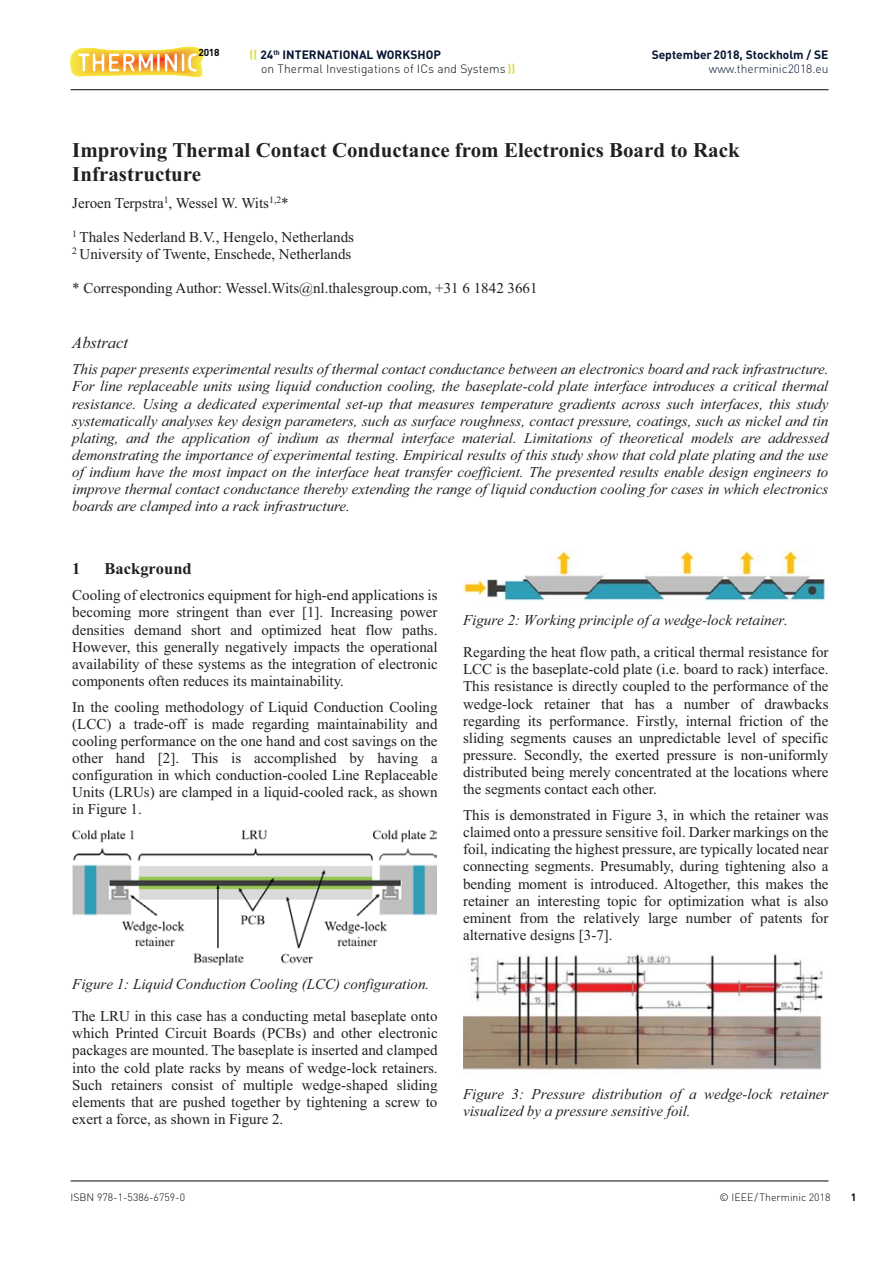
<style>
.page{position:relative;width:893px;height:1263px;background:#fff}
.page>*{position:absolute;margin:0;border:0;box-sizing:border-box;transform-origin:0 0}
.t1{font:700 21px/24.2px "Times New Roman";color:#231f20}
.t2{font:700 16.5px "Times New Roman";color:#231f20}
.t3{font:italic 16.5px "Times New Roman";color:#231f20}
.t4{font:15px/17.1px "Times New Roman";color:#231f20;text-align:justify}
.t5{font:italic 15px/17.1px "Times New Roman";color:#231f20;text-align:justify}
.t6{font:300 12px/14.4px "FFDIN";letter-spacing:.01em;color:#040809}
.t7{font:700 12px "FFDIN";color:#071531}
.t8{font:300 12px "FFDIN";color:#071531}
.t9{font:300 10.5px "FFDIN";color:#040809}
.t10{font:700 10.5px "FFDIN";color:#040809}
.t11{font:700 10.05px "FFDIN";color:#010202}
.s1{font-weight:700;color:#d9e03d}
.s2{font-weight:700;color:#071531}
</style>
<div class="page">
<hr style="left:71px;top:1181px;width:757px;height:1px;background:#040809">
<svg style="left:70px;top:46px;width:135px;height:31px"></svg>
<hr style="left:71px;top:89px;width:757px;height:1px;background:#040809">
<img style="left:72px;top:829px;width:365px;height:137px">
<img style="left:464px;top:550px;width:362px;height:51px">
<img style="left:464px;top:954px;width:359px;height:116px">
<p class="t11" style="left:198px;top:48px;width:23px">2018</p>
<p class="t6" style="left:261px;top:49px;width:256px;text-indent:-12px"><span class="s1">((</span> <span class="s2">24</span><sup>th</sup> <span class="s2">INTERNATIONAL WORKSHOP<br></span>on Thermal Investigations of ICs and Systems <span class="s1">))</span></p>
<p class="t7" style="left:652px;top:50px;width:178px">September 2018, Stockholm / SE</p>
<p class="t8" style="left:709px;top:64px;width:121px">www.therminic2018.eu</p>
<h1 class="t1" style="left:72px;top:140px;width:669px">Improving Thermal Contact Conductance from Electronics Board to Rack<br>Infrastructure</h1>
<p class="t4" style="left:72px;top:196px;width:218px">Jeroen Terpstra<sup>1</sup>, Wessel W. Wits<sup>1,2</sup>*</p>
<p class="t4" style="left:72px;top:230px;width:283px"><sup>1</sup> Thales Nederland B.V., Hengelo, Netherlands<br><sup>2</sup> University of Twente, Enschede, Netherlands</p>
<p class="t4" style="left:72px;top:281px;width:467px">* Corresponding Author: Wessel.Wits@nl.thalesgroup.com, +31 6 1842 3661</p>
<p class="t3" style="left:72px;top:337px;width:57px">Abstract</p>
<p class="t5" style="left:72px;top:362px;width:758px">This paper presents experimental results of thermal contact conductance between an electronics board and rack infrastructure.<br>For line replaceable units using liquid conduction cooling, the baseplate-cold plate interface introduces a critical thermal resistance. Using a dedicated experimental set-up that measures temperature gradients across such interfaces, this study systematically analyses key design parameters, such as surface roughness, contact pressure, coatings, such as nickel and tin plating, and the application of indium as thermal interface material. Limitations of theoretical models are addressed demonstrating the importance of experimental testing. Empirical results of this study show that cold plate plating and the use of indium have the most impact on the interface heat transfer coefficient. The presented results enable design engineers to improve thermal contact conductance thereby extending the range of liquid conduction cooling for cases in which electronics boards are clamped into a rack infrastructure.</p>
<p class="t2" style="left:72px;top:563px;width:10px">1</p>
<p class="t2" style="left:105px;top:563px;width:89px">Background</p>
<p class="t4" style="left:72px;top:588px;width:367px">Cooling of electronics equipment for high-end applications is becoming more stringent than ever [1]. Increasing power densities demand short and optimized heat flow paths.<br>However, this generally negatively impacts the operational availability of these systems as the integration of electronic components often reduces its maintainability.</p>
<p class="t4" style="left:72px;top:700px;width:367px">In the cooling methodology of Liquid Conduction Cooling (LCC) a trade-off is made regarding maintainability and cooling performance on the one hand and cost savings on the other hand [2]. This is accomplished by having a configuration in which conduction-cooled Line Replaceable Units (LRUs) are clamped in a liquid-cooled rack, as shown in Figure 1.</p>
<p class="t5" style="left:72px;top:977px;width:358px">Figure 1: Liquid Conduction Cooling (LCC) configuration.</p>
<p class="t4" style="left:72px;top:1009px;width:367px">The LRU in this case has a conducting metal baseplate onto which Printed Circuit Boards (PCBs) and other electronic packages are mounted. The baseplate is inserted and clamped into the cold plate racks by means of wedge-lock retainers.<br>Such retainers consist of multiple wedge-shaped sliding elements that are pushed together by tightening a screw to exert a force, as shown in Figure 2.</p>
<p class="t5" style="left:463px;top:613px;width:326px">Figure 2: Working principle of a wedge-lock retainer.</p>
<p class="t4" style="left:463px;top:645px;width:367px">Regarding the heat flow path, a critical thermal resistance for LCC is the baseplate-cold plate (i.e. board to rack) interface.<br>This resistance is directly coupled to the performance of the wedge-lock retainer that has a number of drawbacks regarding its performance. Firstly, internal friction of the sliding segments causes an unpredictable level of specific pressure. Secondly, the exerted pressure is non-uniformly distributed being merely concentrated at the locations where the segments contact each other.</p>
<p class="t4" style="left:463px;top:808px;width:367px">This is demonstrated in Figure 3, in which the retainer was claimed onto a pressure sensitive foil. Darker markings on the foil, indicating the highest pressure, are typically located near connecting segments. Presumably, during tightening also a bending moment is introduced. Altogether, this makes the retainer an interesting topic for optimization what is also eminent from the relatively large number of patents for alternative designs [3-7].</p>
<p class="t5" style="left:463px;top:1087px;width:367px">Figure 3: Pressure distribution of a wedge-lock retainer visualized by a pressure sensitive foil.</p>
<p class="t9" style="left:71px;top:1194px;width:116px">ISBN 978-1-5386-6759-0</p>
<p class="t9" style="left:719px;top:1194px;width:112px">© IEEE / Therminic 2018</p>
<p class="t10" style="left:851px;top:1194px;width:7px">1</p>
</div>
